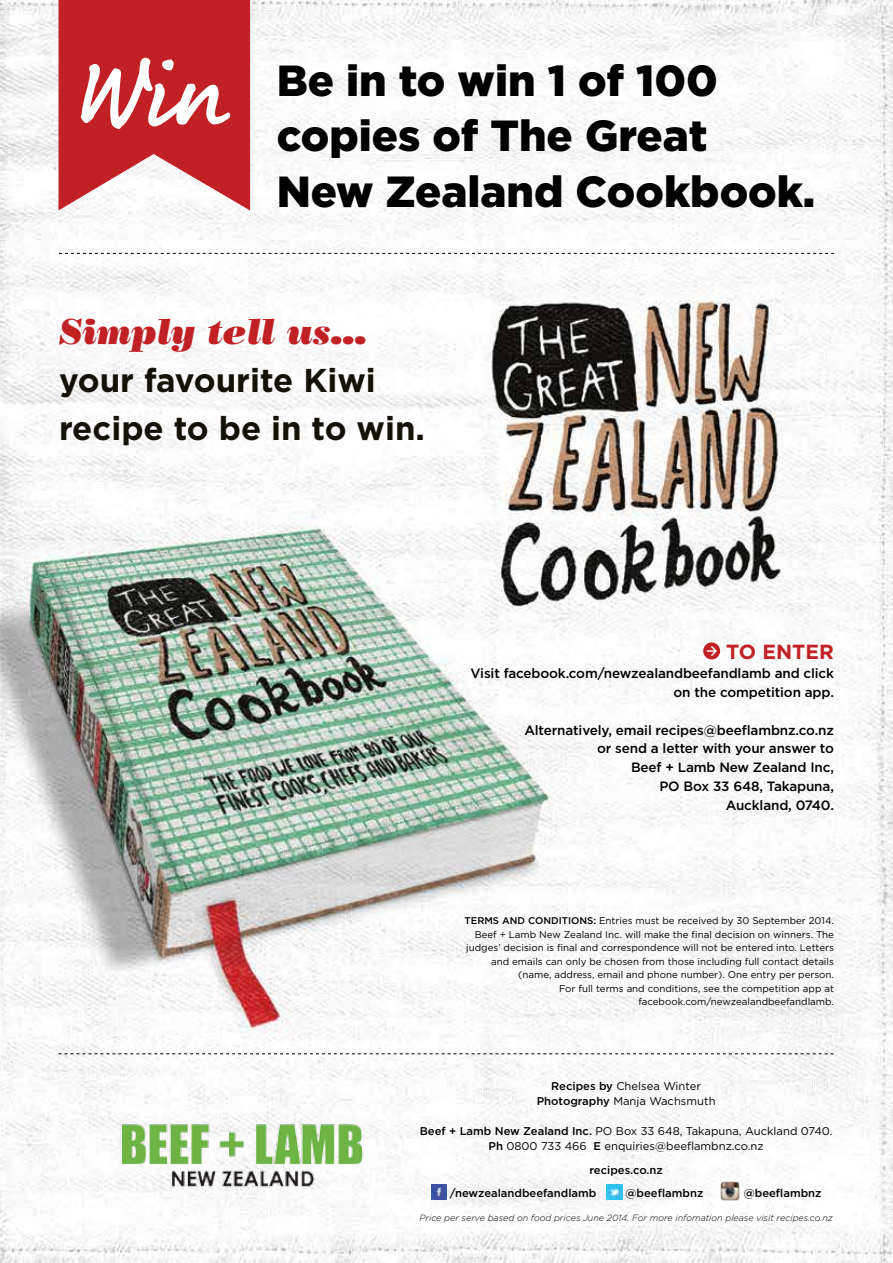
<style>
.page{position:relative;width:893px;height:1263px;background:#fff}
.page>*{position:absolute;margin:0;border:0;box-sizing:border-box;transform-origin:0 0}
.t1{font:97.8px "Rollerscript Smooth";color:#fff}
.t2{font:900 43.5px/55.3px "Gotham";color:#000}
.t3{font:italic 36px "Bodoni Std Poster";color:#c12124}
.t4{font:700 33px/48px "Gotham";color:#141107}
.t5{font:700 20.4px "Gotham";color:#c12124}
.t6{font:500 13.5px/18.9px "Gotham";letter-spacing:-.01em;color:#000;text-align:right}
.t7{font:11.25px/15px "Gotham";color:#000;text-align:center}
.t8{font:500 11.25px/23.5px "Gotham";color:#000}
.t9{font:9.75px/13.5px "Gotham";color:#000;text-align:right}
.t10{font:italic 300 9px "Gotham";color:#000}
.s1{font-weight:500}
</style>
<div class="page">
<img style="left:0;top:0;width:893px;height:1263px">
<img style="left:109px;top:1123px;width:265px;height:72px">
<img style="left:431px;top:1184px;width:15px;height:15px">
<img style="left:607px;top:1184px;width:15px;height:15px">
<svg style="left:59px;top:1053px;width:774px;height:1px"></svg>
<svg style="left:59px;top:0;width:191px;height:210px"></svg>
<svg style="left:59px;top:253px;width:775px;height:1px"></svg>
<svg style="left:703px;top:642px;width:17px;height:17px"></svg>
<svg style="left:707px;top:646px;width:10px;height:10px"></svg>
<img style="left:720px;top:1182px;width:19px;height:19px">
<h1 class="t1" style="left:80px;top:30px;width:150px">Win</h1>
<h2 class="t2" style="left:277px;top:52px;width:540px">Be in to win 1 of 100 copies of The Great<br>New Zealand Cookbook.</h2>
<h3 class="t3" style="left:59px;top:310px;width:309px">Simply tell us...</h3>
<h3 class="t4" style="left:59px;top:356px;width:367px">your favourite Kiwi recipe to be in to win.</h3>
<h3 class="t5" style="left:726px;top:638px;width:109px">TO ENTER</h3>
<h3 class="t6" style="left:471px;top:664px;width:365px">Visit facebook.com/newzealandbeefandlamb and click on the competition app.</h3>
<h3 class="t6" style="left:524px;top:720px;width:311px">Alternatively, email recipes@beeflambnz.co.nz or send a letter with your answer to<br>Beef + Lamb New Zealand Inc,<br>PO Box 33 648, Takapuna,<br>Auckland, 0740.</h3>
<p class="t9" style="left:465px;top:914px;width:371px"><span class="s1">TERMS AND CONDITIONS:</span> Entries must be received by 30 September 2014.<br>Beef + Lamb New Zealand Inc. will make the final decision on winners. The judges’ decision is final and correspondence will not be entered into. Letters and emails can only be chosen from those including full contact details (name, address, email and phone number). One entry per person.<br>For full terms and conditions, see the competition app at facebook.com/newzealandbeefandlamb.</p>
<p class="t7" style="left:537px;top:1079px;width:180px"><span class="s1">Recipes by</span> Chelsea Winter<br><span class="s1">Photography</span> Manja Wachsmuth</p>
<p class="t7" style="left:420px;top:1124px;width:414px"><span class="s1">Beef + Lamb New Zealand Inc.</span> PO Box 33 648, Takapuna, Auckland 0740.<br><span class="s1">Ph</span> 0800 733 466 <span class="s1">E</span> enquiries@beeflambnz.co.nz</p>
<p class="t8" style="left:450px;top:1158px;width:215px;text-indent:140px">recipes.co.nz /newzealandbeefandlamb</p>
<p class="t8" style="left:626px;top:1181px;width:79px">@beeflambnz</p>
<p class="t8" style="left:744px;top:1181px;width:79px">@beeflambnz</p>
<p class="t10" style="left:420px;top:1212px;width:415px">Price per serve based on food prices June 2014. For more infomation please visit recipes.co.nz</p>
</div>
